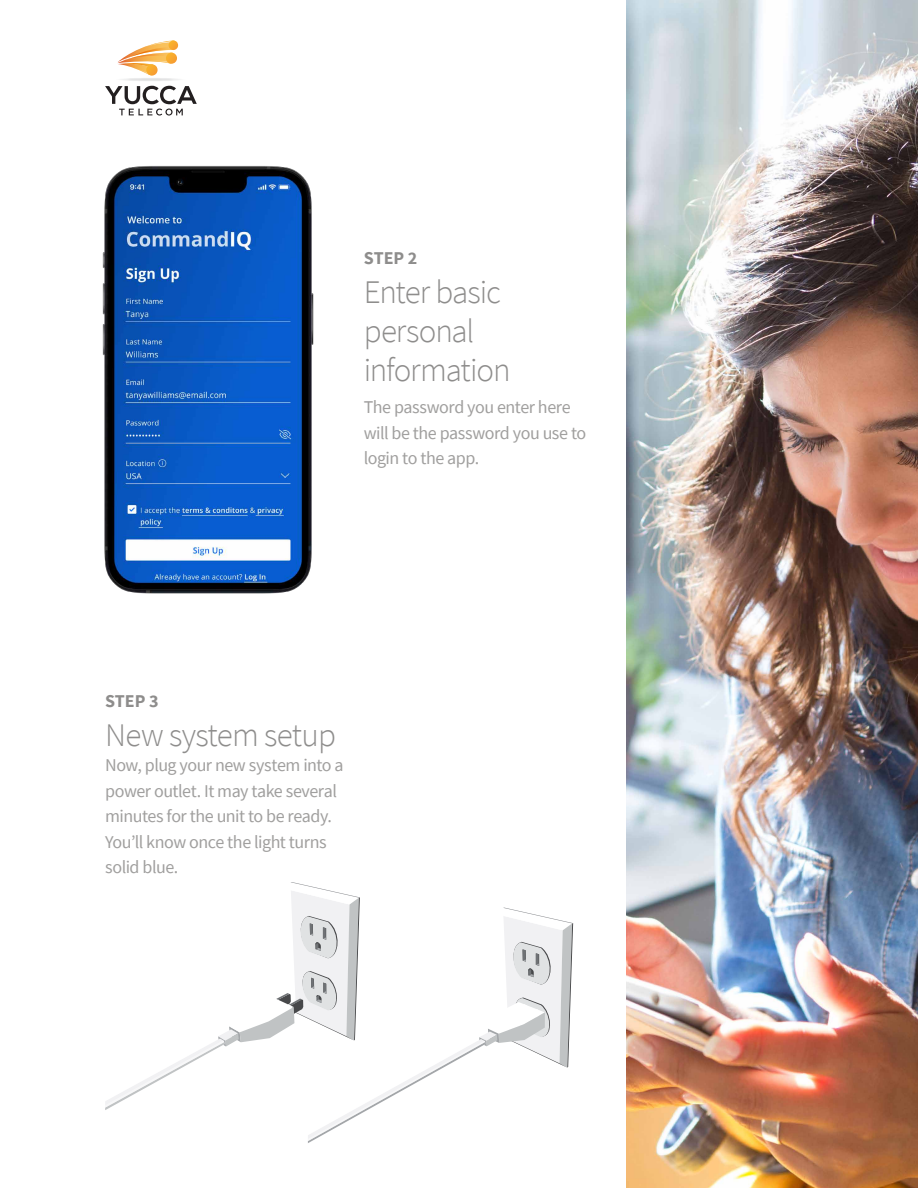
<style>
.page{position:relative;width:918px;height:1188px;background:#fff}
.page>*{position:absolute;margin:0;border:0;box-sizing:border-box;transform-origin:0 0}
.t1{font:300 33px/39px "Source Sans Pro";letter-spacing:-.03em;color:#8e8d8c}
.t2{font:18px/25.5px "Source Sans Pro";letter-spacing:-.025em;color:#a09f9e}
.t3{font:700 18px "Source Sans Pro";color:#8e8d8c}
</style>
<div class="page">
<svg style="left:118px;top:40px;width:60px;height:36px"></svg>
<svg style="left:114px;top:77px;width:73px;height:5px"></svg>
<svg style="left:105px;top:86px;width:92px;height:30px"></svg>
<img style="left:626px;top:0;width:292px;height:1188px">
<img style="left:102px;top:166px;width:212px;height:428px">
<svg style="left:105px;top:882px;width:468px;height:261px"></svg>
<p class="t3" style="left:364px;top:246px;width:55px">STEP 2</p>
<h1 class="t1" style="left:364px;top:273px;width:148px">Enter basic personal information</h1>
<p class="t2" style="left:364px;top:394px;width:224px">The password you enter here will be the password you use to login to the app.</p>
<p class="t3" style="left:105px;top:689px;width:55px">STEP 3</p>
<h1 class="t1" style="left:105px;top:715px;width:233px">New system setup</h1>
<p class="t2" style="left:105px;top:752px;width:240px">Now, plug your new system into a power outlet. It may take several minutes for the unit to be ready.<br>You’ll know once the light turns solid blue.</p>
</div>
